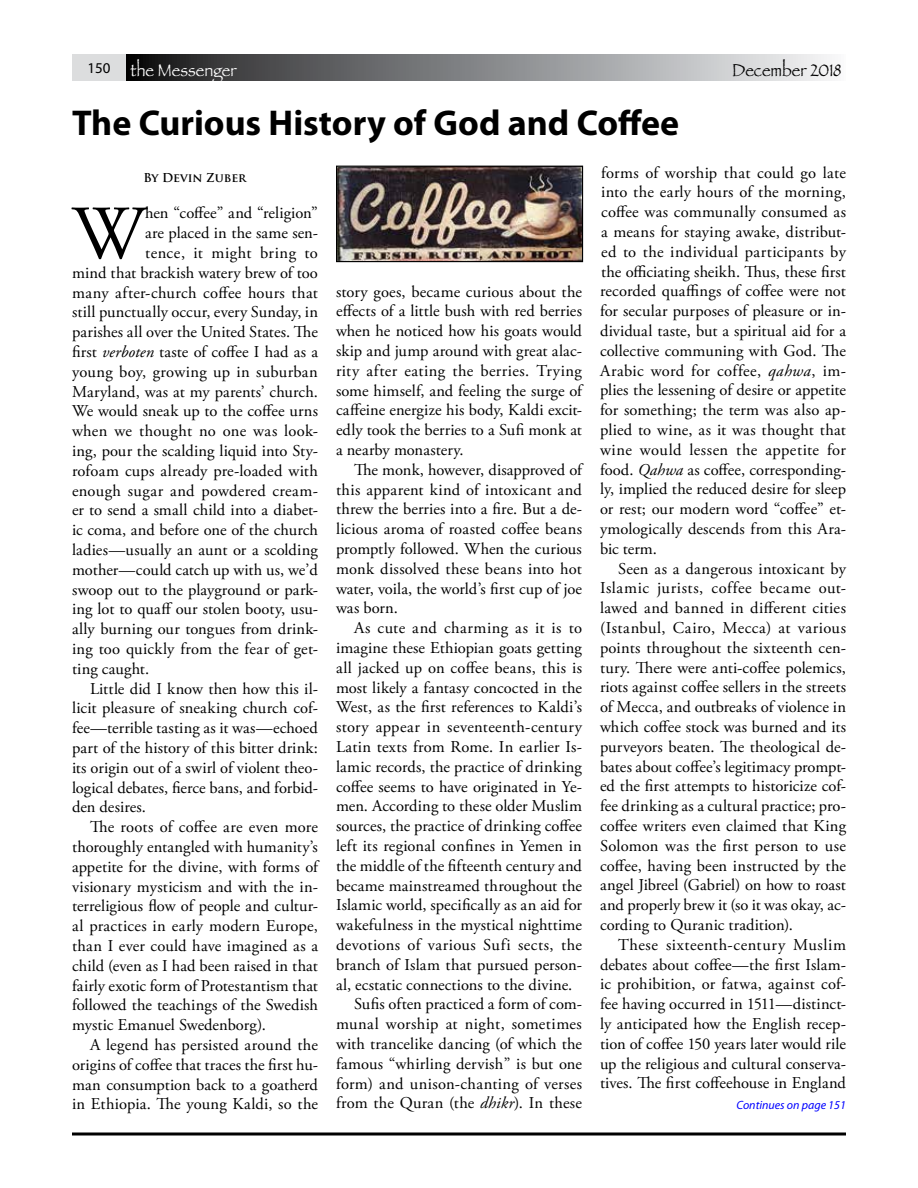
<style>
.page{position:relative;width:918px;height:1188px;background:#fff}
.page>*{position:absolute;margin:0;border:0;box-sizing:border-box;transform-origin:0 0}
.t1{font:76.2px "Adobe Garamond Pro";color:#000}
.t2{font:700 36px "Myriad Pro";color:#000}
.t3{font:18px "Papyrus";color:#fff;scale:.9 1}
.t4{font:18px "Papyrus";color:#000;scale:.9 1}
.t5{font:16.5px/19.8px "Adobe Garamond Pro";letter-spacing:.01em;color:#000;text-align:justify}
.t6{font:16.5px "Adobe Garamond Pro";letter-spacing:.03em;color:#000}
.t7{font:italic 12px "Myriad Pro";color:#00f}
.t8{font:700 12px "Trajan Pro";color:#000}
.s1{font-style:italic}
</style>
<div class="page">
<svg style="left:126px;top:54px;width:704px;height:27px;background:#838587"></svg>
<div style="left:72px;top:54px;width:54px;height:27px;background:#dcddde"></div>
<svg style="left:72px;top:1132px;width:774px;height:4px;background:#3f3f3f"></svg>
<img style="left:338px;top:168px;width:243px;height:92px">
<div style="left:336px;top:166px;width:247px;height:96px;border:1px solid #000"></div>
<p class="t3" style="left:87px;top:59px;width:167px"><sup>150</sup> the Messenger</p>
<p class="t4" style="left:732px;top:59px;width:123px">December 2018</p>
<h2 class="t2" style="left:72px;top:99px;width:609px">The Curious History of God and Coffee</h2>
<p class="t8" style="left:144px;top:170px;width:104px">By Devin Zuber</p>
<h1 class="t1" style="left:72px;top:188px;width:75px">W</h1>
<p class="t5" style="left:145px;top:204px;width:174px">hen “coffee” and “religion”</p>
<p class="t5" style="left:145px;top:224px;width:174px">are placed in the same sen-</p>
<p class="t6" style="left:145px;top:243px;width:174px">tence, it might bring to</p>
<p class="t5" style="left:72px;top:263px;width:247px">mind that brackish watery brew of too</p>
<p class="t5" style="left:72px;top:283px;width:247px">many after-church coffee hours that</p>
<p class="t5" style="left:72px;top:303px;width:248px">still punctually occur, every Sunday, in</p>
<p class="t5" style="left:72px;top:323px;width:248px">parishes all over the United States. The</p>
<p class="t5" style="left:72px;top:342px;width:248px">first <span class="s1">verboten</span> taste of coffee I had as a</p>
<p class="t5" style="left:72px;top:362px;width:247px">young boy, growing up in suburban</p>
<p class="t5" style="left:72px;top:382px;width:247px">Maryland, was at my parents’ church.</p>
<p class="t5" style="left:72px;top:402px;width:247px">We would sneak up to the coffee urns</p>
<p class="t5" style="left:72px;top:422px;width:247px">when we thought no one was look-</p>
<p class="t5" style="left:72px;top:441px;width:247px">ing, pour the scalding liquid into Sty-</p>
<p class="t5" style="left:72px;top:461px;width:247px">rofoam cups already pre-loaded with</p>
<p class="t5" style="left:72px;top:481px;width:247px">enough sugar and powdered cream-</p>
<p class="t5" style="left:72px;top:501px;width:247px">er to send a small child into a diabet-</p>
<p class="t5" style="left:72px;top:521px;width:247px">ic coma, and before one of the church</p>
<p class="t5" style="left:72px;top:540px;width:247px">ladies—usually an aunt or a scolding</p>
<p class="t5" style="left:72px;top:560px;width:248px">mother—could catch up with us, we’d</p>
<p class="t5" style="left:72px;top:580px;width:247px">swoop out to the playground or park-</p>
<p class="t5" style="left:72px;top:600px;width:247px">ing lot to quaff our stolen booty, usu-</p>
<p class="t5" style="left:72px;top:620px;width:247px">ally burning our tongues from drink-</p>
<p class="t5" style="left:72px;top:639px;width:247px">ing too quickly from the fear of get-</p>
<p class="t5" style="left:72px;top:659px;width:79px">ting caught.</p>
<p class="t5" style="left:90px;top:679px;width:229px">Little did I know then how this il-</p>
<p class="t5" style="left:72px;top:699px;width:247px">licit pleasure of sneaking church cof-</p>
<p class="t5" style="left:72px;top:719px;width:248px">fee—terrible tasting as it was—echoed</p>
<p class="t5" style="left:72px;top:738px;width:248px">part of the history of this bitter drink:</p>
<p class="t5" style="left:72px;top:758px;width:247px">its origin out of a swirl of violent theo-</p>
<p class="t5" style="left:72px;top:778px;width:247px">logical debates, fierce bans, and forbid-</p>
<p class="t5" style="left:72px;top:798px;width:76px">den desires.</p>
<p class="t5" style="left:90px;top:818px;width:230px">The roots of coffee are even more</p>
<p class="t5" style="left:72px;top:837px;width:247px">thoroughly entangled with humanity’s</p>
<p class="t5" style="left:72px;top:857px;width:248px">appetite for the divine, with forms of</p>
<p class="t5" style="left:72px;top:877px;width:247px">visionary mysticism and with the in-</p>
<p class="t5" style="left:72px;top:897px;width:247px">terreligious flow of people and cultur-</p>
<p class="t5" style="left:72px;top:917px;width:247px">al practices in early modern Europe,</p>
<p class="t5" style="left:72px;top:936px;width:248px">than I ever could have imagined as a</p>
<p class="t5" style="left:72px;top:956px;width:247px">child (even as I had been raised in that</p>
<p class="t5" style="left:72px;top:976px;width:248px">fairly exotic form of Protestantism that</p>
<p class="t5" style="left:72px;top:996px;width:248px">followed the teachings of the Swedish</p>
<p class="t5" style="left:72px;top:1016px;width:195px">mystic Emanuel Swedenborg).</p>
<p class="t5" style="left:90px;top:1035px;width:230px">A legend has persisted around the</p>
<p class="t5" style="left:72px;top:1055px;width:247px">origins of coffee that traces the first hu-</p>
<p class="t5" style="left:72px;top:1075px;width:248px">man consumption back to a goatherd</p>
<p class="t5" style="left:72px;top:1095px;width:248px">in Ethiopia. The young Kaldi, so the</p>
<p class="t5" style="left:336px;top:282px;width:248px">story goes, became curious about the effects of a little bush with red berries when he noticed how his goats would skip and jump around with great alac&shy;rity after eating the berries. Trying some himself, and feeling the surge of caffeine energize his body, Kaldi excit&shy;edly took the berries to a Sufi monk at a nearby monastery.</p>
<p class="t5" style="left:336px;top:460px;width:248px;text-indent:18px">The monk, however, disapproved of this apparent kind of intoxicant and threw the berries into a fire. But a de&shy;licious aroma of roasted coffee beans promptly followed. When the curious monk dissolved these beans into hot water, voila, the world’s first cup of joe was born.</p>
<p class="t6" style="left:354px;top:618px;width:230px">As cute and charming as it is to</p>
<p class="t5" style="left:336px;top:639px;width:247px">imagine these Ethiopian goats getting</p>
<p class="t5" style="left:336px;top:658px;width:248px">all jacked up on coffee beans, this is</p>
<p class="t5" style="left:336px;top:678px;width:247px">most likely a fantasy concocted in the</p>
<p class="t5" style="left:336px;top:698px;width:247px">West, as the first references to Kaldi’s</p>
<p class="t5" style="left:336px;top:718px;width:248px">story appear in seventeenth-century</p>
<p class="t5" style="left:336px;top:738px;width:247px">Latin texts from Rome. In earlier Is-</p>
<p class="t5" style="left:336px;top:757px;width:247px">lamic records, the practice of drinking</p>
<p class="t5" style="left:336px;top:777px;width:247px">coffee seems to have originated in Ye-</p>
<p class="t5" style="left:336px;top:797px;width:248px">men. According to these older Muslim</p>
<p class="t5" style="left:336px;top:817px;width:247px">sources, the practice of drinking coffee</p>
<p class="t5" style="left:336px;top:837px;width:247px">left its regional confines in Yemen in</p>
<p class="t5" style="left:336px;top:856px;width:248px">the middle of the fifteenth century and</p>
<p class="t5" style="left:336px;top:876px;width:247px">became mainstreamed throughout the</p>
<p class="t5" style="left:336px;top:896px;width:247px">Islamic world, specifically as an aid for</p>
<p class="t5" style="left:336px;top:916px;width:248px">wakefulness in the mystical nighttime</p>
<p class="t5" style="left:336px;top:936px;width:248px">devotions of various Sufi sects, the</p>
<p class="t5" style="left:336px;top:955px;width:247px">branch of Islam that pursued person-</p>
<p class="t5" style="left:336px;top:975px;width:238px">al, ecstatic connections to the divine.</p>
<p class="t5" style="left:354px;top:995px;width:229px">Sufis often practiced a form of com-</p>
<p class="t5" style="left:336px;top:1015px;width:247px">munal worship at night, sometimes</p>
<p class="t5" style="left:336px;top:1035px;width:248px">with trancelike dancing (of which the</p>
<p class="t5" style="left:336px;top:1054px;width:248px">famous “whirling dervish” is but one</p>
<p class="t5" style="left:336px;top:1074px;width:248px">form) and unison-chanting of verses</p>
<p class="t5" style="left:336px;top:1094px;width:248px">from the Quran (the <span class="s1">dhikr</span>). In these</p>
<p class="t5" style="left:600px;top:163px;width:248px">forms of worship that could go late into the early hours of the morning, coffee was communally consumed as a means for staying awake, distribut&shy;ed to the individual participants by the officiating sheikh. Thus, these first recorded quaffings of coffee were not for secular purposes of pleasure or in&shy;dividual taste, but a spiritual aid for a collective communing with God. The Arabic word for coffee, <span class="s1">qahwa</span>, im&shy;plies the lessening of desire or appetite for something; the term was also ap&shy;plied to wine, as it was thought that wine would lessen the appetite for food. <span class="s1">Qahwa</span> as coffee, corresponding&shy;ly, implied the reduced desire for sleep or rest; our modern word “coffee” et&shy;ymologically descends from this Ara&shy;bic term.</p>
<p class="t5" style="left:600px;top:559px;width:248px;text-indent:18px">Seen as a dangerous intoxicant by Islamic jurists, coffee became out&shy;lawed and banned in different cities (Istanbul, Cairo, Mecca) at various points throughout the sixteenth cen&shy;tury. There were anti-coffee polemics, riots against coffee sellers in the streets of Mecca, and outbreaks of violence in which coffee stock was burned and its purveyors beaten. The theological de&shy;bates about coffee’s legitimacy prompt&shy;ed the first attempts to historicize cof&shy;fee drinking as a cultural practice; pro&shy;coffee writers even claimed that King Solomon was the first person to use coffee, having been instructed by the angel Jibreel (Gabriel) on how to roast and properly brew it (so it was okay, ac&shy;cording to Quranic tradition).</p>
<p class="t5" style="left:600px;top:935px;width:248px;text-indent:18px">These sixteenth-century Muslim debates about coffee—the first Islam&shy;ic prohibition, or fatwa, against cof&shy;fee having occurred in 1511—distinct&shy;ly anticipated how the English recep&shy;tion of coffee 150 years later would rile up the religious and cultural conserva&shy;tives. The first coffeehouse in England</p>
<p class="t7" style="left:736px;top:1097px;width:111px">Continues on page 151</p>
</div>
